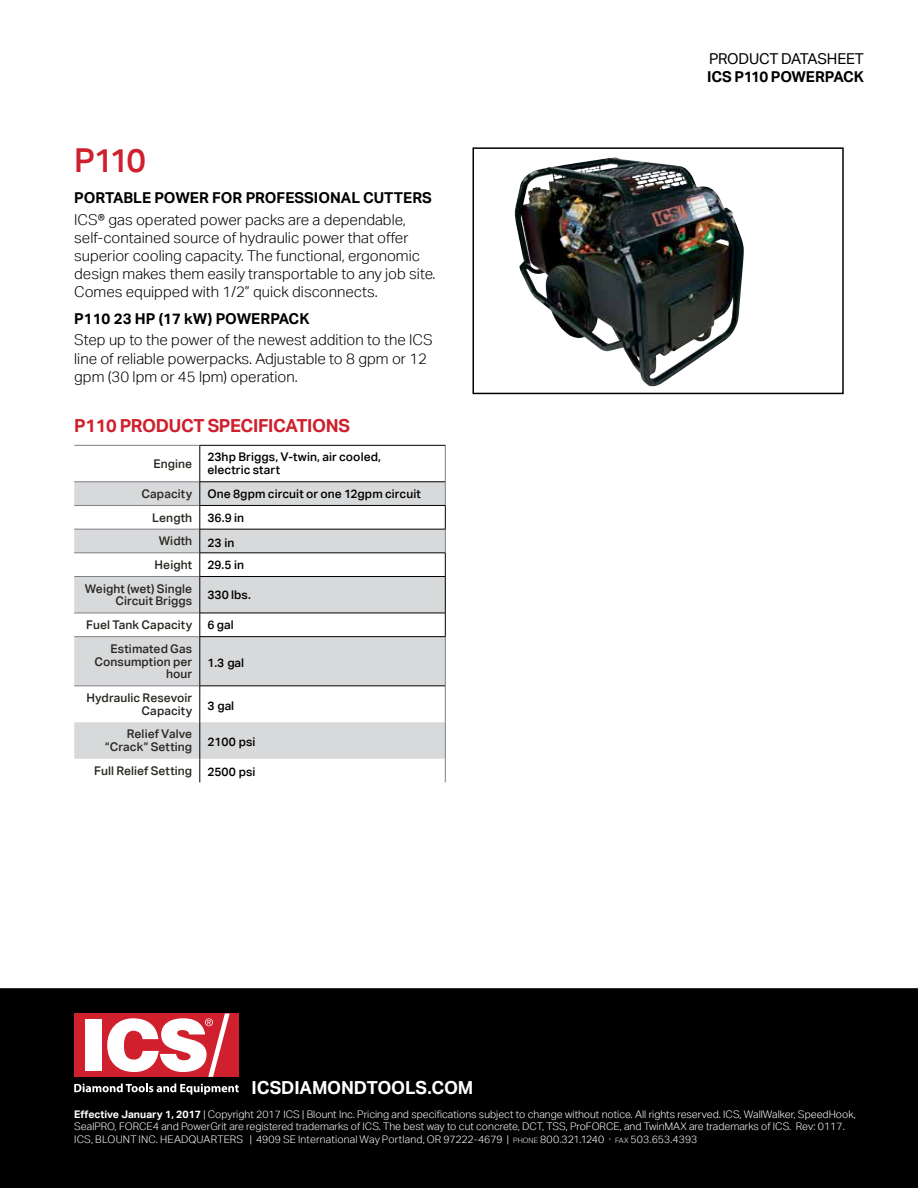
<style>
.page{position:relative;width:918px;height:1188px;background:#fff}
.page>*{position:absolute;margin:0;border:0;box-sizing:border-box;transform-origin:0 0}
.t1{font:500 33px "Aktiv Grotesk";color:#cf202e}
.t2{font:700 18px "Aktiv Grotesk";letter-spacing:-.02em;color:#cf202e}
.t3{font:700 18px "Aktiv Grotesk";letter-spacing:-.01em;color:#fff}
.t4{font:300 15px/18px "Aktiv Grotesk";color:#000}
.t5{font:700 15px "Aktiv Grotesk";color:#000}
.t6{font:15px "Aktiv Grotesk";letter-spacing:-.015em;color:#000}
.t7{font:500 12px/12.8px "Aktiv Grotesk";letter-spacing:.01em;color:#282822;text-align:right}
.t8{font:500 12px/12.8px "Aktiv Grotesk";letter-spacing:.005em;color:#000}
.t9{font:300 10.5px/12.6px "Aktiv Grotesk";color:#fff}
.s1{font-weight:700}
.s2{font-size:7.35px}
</style>
<div class="page">
<div style="left:472px;top:147px;width:372px;height:247px;border:2px solid #000"></div>
<svg style="left:74px;top:483px;width:371px;height:276px;fill:#d8d9da"></svg>
<hr style="left:74px;top:445px;width:126px;height:1px;background:#807f83">
<hr style="left:445px;top:446px;width:1px;height:36px;background:#807f83">
<hr style="left:74px;top:482px;width:126px;height:1px;background:#807f83">
<hr style="left:74px;top:505px;width:126px;height:1px;background:#807f83">
<hr style="left:74px;top:529px;width:126px;height:1px;background:#807f83">
<hr style="left:74px;top:553px;width:126px;height:1px;background:#807f83">
<hr style="left:74px;top:576px;width:126px;height:1px;background:#807f83">
<hr style="left:74px;top:613px;width:126px;height:1px;background:#807f83">
<hr style="left:74px;top:636px;width:126px;height:1px;background:#807f83">
<hr style="left:445px;top:637px;width:1px;height:49px;background:#807f83">
<hr style="left:74px;top:686px;width:126px;height:1px;background:#807f83">
<hr style="left:445px;top:686px;width:1px;height:36px;background:#807f83">
<hr style="left:445px;top:722px;width:1px;height:37px;background:#807f83">
<svg style="left:445px;top:759px;width:1px;height:23px"></svg>
<hr style="left:200px;top:445px;width:246px;height:1px;background:#000">
<hr style="left:200px;top:446px;width:1px;height:36px;background:#000">
<hr style="left:200px;top:482px;width:245px;height:1px;background:#000">
<hr style="left:200px;top:505px;width:246px;height:1px;background:#000">
<hr style="left:200px;top:529px;width:246px;height:1px;background:#000">
<hr style="left:200px;top:553px;width:246px;height:1px;background:#000">
<svg style="left:200px;top:482px;width:1px;height:94px"></svg>
<svg style="left:445px;top:482px;width:1px;height:94px"></svg>
<hr style="left:200px;top:576px;width:246px;height:1px;background:#000">
<hr style="left:200px;top:577px;width:1px;height:36px;background:#000">
<hr style="left:445px;top:577px;width:1px;height:36px;background:#000">
<hr style="left:200px;top:613px;width:246px;height:1px;background:#000">
<svg style="left:200px;top:613px;width:1px;height:23px"></svg>
<svg style="left:445px;top:613px;width:1px;height:23px"></svg>
<hr style="left:200px;top:636px;width:246px;height:1px;background:#000">
<hr style="left:200px;top:637px;width:1px;height:49px;background:#000">
<hr style="left:200px;top:686px;width:245px;height:1px;background:#000">
<hr style="left:200px;top:686px;width:1px;height:36px;background:#000">
<hr style="left:200px;top:722px;width:1px;height:37px;background:#000">
<svg style="left:200px;top:759px;width:1px;height:23px"></svg>
<img style="left:515px;top:158px;width:229px;height:228px">
<div style="left:0;top:988px;width:918px;height:200px;background:#000"></div>
<div style="left:74px;top:1014px;width:165px;height:63px;background:#d0202e"></div>
<div style="left:86px;top:1020px;width:16px;height:51px;background:#fff"></div>
<svg style="left:107px;top:1014px;width:123px;height:63px"></svg>
<svg style="left:74px;top:1084px;width:165px;height:11px"></svg>
<h1 class="t1" style="left:74px;top:140px;width:73px">P110</h1>
<h3 class="t5" style="left:74px;top:188px;width:359px">PORTABLE POWER FOR PROFESSIONAL CUTTERS</h3>
<p class="t4" style="left:74px;top:211px;width:363px">ICS® gas operated power packs are a dependable, self-contained source of hydraulic power that offer superior cooling capacity. The functional, ergonomic design makes them easily transportable to any job site.<br>Comes equipped with 1/2” quick disconnects.</p>
<h3 class="t5" style="left:74px;top:309px;width:237px">P110 23 HP (17 kW) POWERPACK</h3>
<h3 class="t4" style="left:74px;top:330px;width:360px;line-height:18.8px">Step up to the power of the newest addition to the ICS line of reliable powerpacks. Adjustable to 8 gpm or 12 gpm (30 lpm or 45 lpm) operation.</h3>
<h2 class="t2" style="left:74px;top:415px;width:277px">P110 PRODUCT SPECIFICATIONS</h2>
<p class="t7" style="left:153px;top:457px;width:40px">Engine</p>
<p class="t8" style="left:207px;top:451px;width:175px">23hp Briggs, V-twin, air cooled, electric start</p>
<p class="t7" style="left:142px;top:487px;width:52px">Capacity</p>
<p class="t8" style="left:207px;top:487px;width:215px">One 8gpm circuit or one 12gpm circuit</p>
<p class="t7" style="left:152px;top:511px;width:41px">Length</p>
<p class="t8" style="left:207px;top:511px;width:38px">36.9 in</p>
<p class="t7" style="left:159px;top:534px;width:35px">Width</p>
<p class="t8" style="left:207px;top:536px;width:29px">23 in</p>
<p class="t7" style="left:155px;top:558px;width:39px">Height</p>
<p class="t8" style="left:207px;top:558px;width:38px">29.5 in</p>
<p class="t7" style="left:85px;top:582px;width:109px">Weight (wet) Single<br>Circuit Briggs</p>
<p class="t8" style="left:207px;top:588px;width:45px">330 lbs.</p>
<p class="t7" style="left:86px;top:618px;width:107px">Fuel Tank Capacity</p>
<p class="t8" style="left:207px;top:618px;width:28px">6 gal</p>
<p class="t7" style="left:94px;top:642px;width:99px">Estimated Gas<br>Consumption per hour</p>
<p class="t8" style="left:207px;top:656px;width:38px">1.3 gal</p>
<p class="t7" style="left:86px;top:691px;width:107px">Hydraulic Resevoir<br>Capacity</p>
<p class="t8" style="left:207px;top:699px;width:28px">3 gal</p>
<p class="t7" style="left:105px;top:728px;width:89px">Relief Valve “Crack” Setting</p>
<p class="t8" style="left:207px;top:735px;width:49px">2100 psi</p>
<p class="t7" style="left:94px;top:764px;width:100px">Full Relief Setting</p>
<p class="t8" style="left:207px;top:765px;width:49px">2500 psi</p>
<h2 class="t3" style="left:252px;top:1076px;width:223px">ICSDIAMONDTOOLS.COM</h2>
<h3 class="t6" style="left:709px;top:49px;width:156px">PRODUCT DATASHEET</h3>
<h3 class="t5" style="left:707px;top:67px;width:158px">ICS P110 POWERPACK</h3>
<p class="t9" style="left:74px;top:1108px;width:783px"><span class="s1">Effective January 1, 2017</span> | Copyright 2017 ICS | Blount Inc. Pricing and specifications subject to change without notice. All rights reserved. ICS, WallWalker, SpeedHook,<br>SealPRO, FORCE4 and PowerGrit are registered trademarks of ICS. The best way to cut concrete, DCT, TSS, ProFORCE, and TwinMAX are trademarks of ICS. Rev: 0117.<br>ICS, BLOUNT INC. HEADQUARTERS | 4909 SE International Way Portland, OR 97222-4679 | <span class="s2">PHONE</span> 800.321.1240 · <span class="s2">FAX</span> 503.653.4393</p>
</div>
